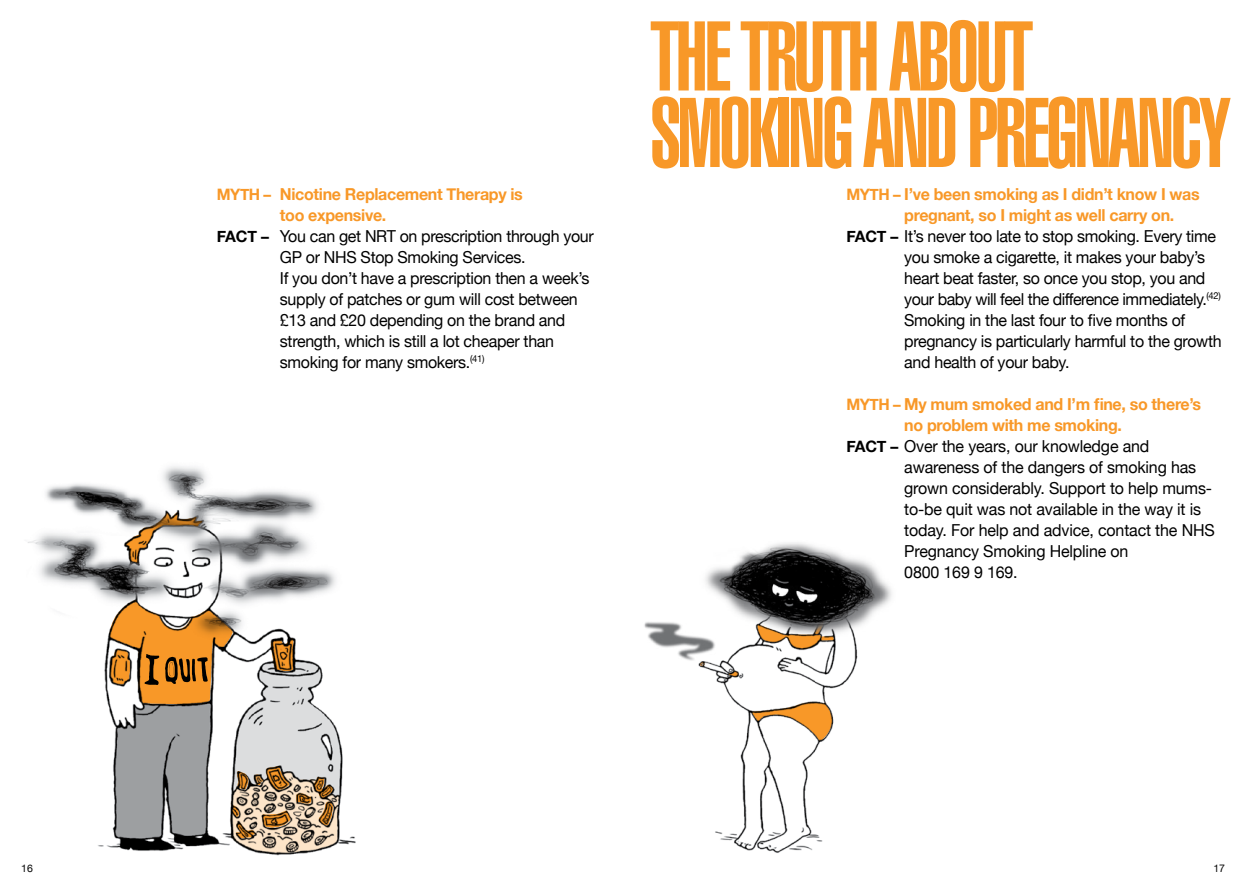
<style>
.page{position:relative;width:1259px;height:893px;background:#fff}
.page>*{position:absolute;margin:0;border:0;box-sizing:border-box;transform-origin:0 0}
.t1{font:900 extra-condensed 96px/76.5px "Swiss 911 BT";letter-spacing:-.03em;color:#f89828}
.t2{font:16.5px "Helvetica Neue";letter-spacing:-.02em;color:#000}
.t3{font:700 16.5px "Helvetica Neue";letter-spacing:-.02em;color:#f89828}
.t4{font:10.5px "Helvetica Neue";color:#000}
.s1{font-size:15.75px}
.s2{font-weight:700;font-size:15.75px}
</style>
<div class="page">
<img style="left:28px;top:466px;width:328px;height:390px">
<svg style="left:125px;top:512px;width:77px;height:51px"></svg>
<svg style="left:109px;top:600px;width:124px;height:104px"></svg>
<svg style="left:230px;top:766px;width:109px;height:88px;background:#ad9a84"></svg>
<svg style="left:271px;top:638px;width:23px;height:33px"></svg>
<img style="left:644px;top:542px;width:248px;height:311px">
<svg style="left:757px;top:617px;width:77px;height:32px"></svg>
<svg style="left:751px;top:702px;width:84px;height:39px"></svg>
<svg style="left:728px;top:671px;width:10px;height:6px"></svg>
<svg style="left:700px;top:662px;width:4px;height:4px"></svg>
<p class="t4" style="left:21px;top:862px;width:13px">16</p>
<p class="t3" style="left:217px;top:184px;width:307px"><span class="s1">MYTH –</span> Nicotine Replacement Therapy is</p>
<p class="t3" style="left:280px;top:205px;width:108px">too expensive.</p>
<p class="t2" style="left:217px;top:226px;width:378px"><span class="s2">FACT –</span> You can get NRT on prescription through your</p>
<p class="t2" style="left:280px;top:247px;width:247px">GP or NHS Stop Smoking Services.</p>
<p class="t2" style="left:280px;top:268px;width:311px">If you don’t have a prescription then a week’s</p>
<p class="t2" style="left:280px;top:289px;width:299px">supply of patches or gum will cost between</p>
<p class="t2" style="left:280px;top:310px;width:287px">£13 and £20 depending on the brand and</p>
<p class="t2" style="left:280px;top:331px;width:276px">strength, which is still a lot cheaper than</p>
<p class="t2" style="left:280px;top:352px;width:206px">smoking for many smokers.<sup>(41)</sup></p>
<h1 class="t1" style="left:651px;top:21px;width:579px">THE TRUTH ABOUT<br>SMOKING AND PREGNANCY</h1>
<p class="t3" style="left:846px;top:184px;width:355px"><span class="s1">MYTH –</span> I’ve been smoking as I didn’t know I was</p>
<p class="t3" style="left:904px;top:205px;width:271px">pregnant, so I might as well carry on.</p>
<p class="t2" style="left:846px;top:226px;width:371px"><span class="s2">FACT –</span> It’s never too late to stop smoking. Every time</p>
<p class="t2" style="left:904px;top:247px;width:302px">you smoke a cigarette, it makes your baby’s</p>
<p class="t2" style="left:904px;top:268px;width:303px">heart beat faster, so once you stop, you and</p>
<p class="t2" style="left:904px;top:289px;width:318px">your baby will feel the difference immediately.<sup>(42)</sup></p>
<p class="t2" style="left:904px;top:310px;width:282px">Smoking in the last four to five months of</p>
<p class="t2" style="left:904px;top:331px;width:319px">pregnancy is particularly harmful to the growth</p>
<p class="t2" style="left:904px;top:352px;width:167px">and health of your baby.</p>
<p class="t3" style="left:846px;top:394px;width:356px"><span class="s1">MYTH –</span> My mum smoked and I’m fine, so there’s</p>
<p class="t3" style="left:904px;top:415px;width:219px">no problem with me smoking.</p>
<p class="t2" style="left:846px;top:436px;width:304px"><span class="s2">FACT –</span> Over the years, our knowledge and</p>
<p class="t2" style="left:904px;top:457px;width:293px">awareness of the dangers of smoking has</p>
<p class="t2" style="left:904px;top:478px;width:309px">grown considerably. Support to help mums-</p>
<p class="t2" style="left:904px;top:499px;width:298px">to-be quit was not available in the way it is</p>
<p class="t2" style="left:904px;top:520px;width:312px">today. For help and advice, contact the NHS</p>
<p class="t2" style="left:904px;top:541px;width:226px">Pregnancy Smoking Helpline on</p>
<p class="t2" style="left:904px;top:562px;width:115px">0800 169 9 169.</p>
<p class="t4" style="left:1213px;top:862px;width:13px">17</p>
</div>
